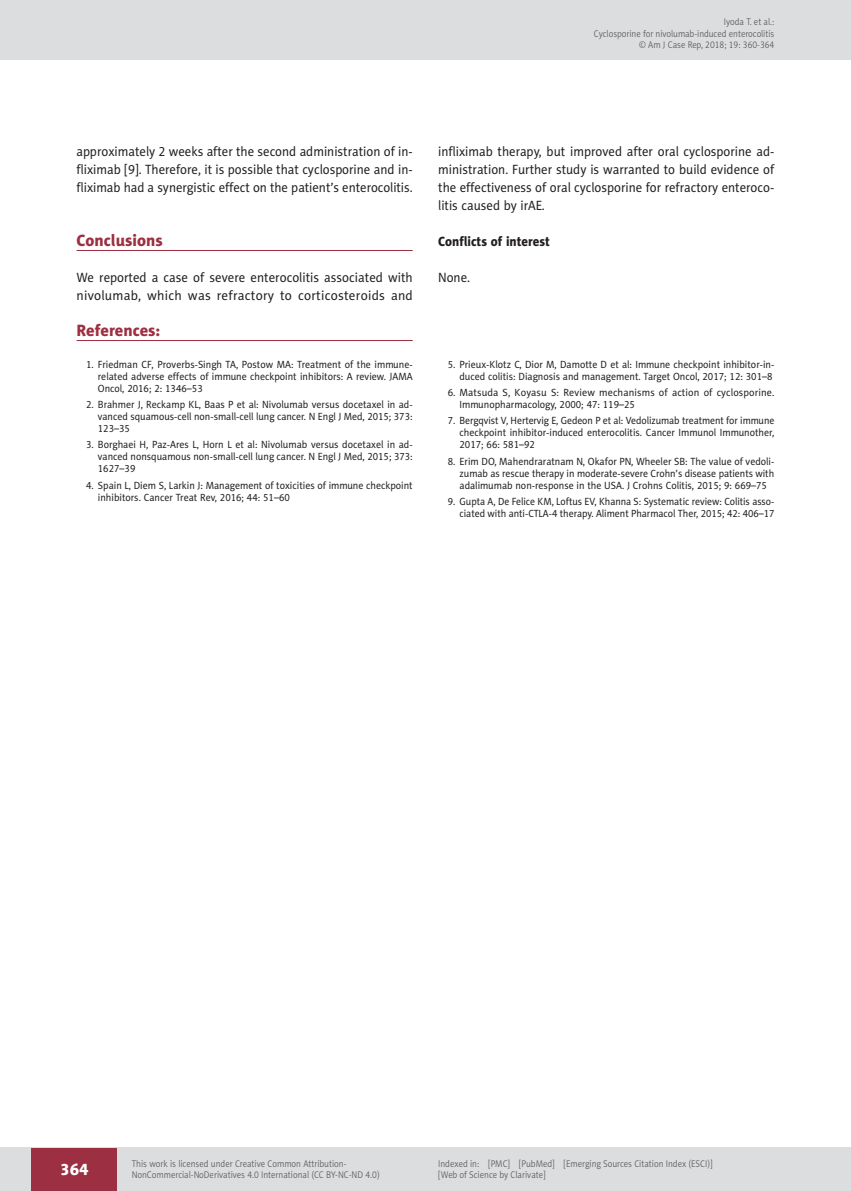
<style>
.page{position:relative;width:851px;height:1191px;background:#fff}
.page>*{position:absolute;margin:0;border:0;box-sizing:border-box;transform-origin:0 0}
.AJCR_Headline_1{font:16.5px "Naomi Sans EFN Heavy";color:#9d2f42}
.AJCR_Referencje_Tytu{font:16.5px "Naomi Sans EFN Heavy";color:#9d2f42}
.t1{font:16.5px "Naomi Sans EFN Heavy";color:#fff}
.AJCR_Body{font:13.5px/18px "Naomi Sans EFN";color:#231f20;text-align:justify;scale:.95 1}
.AJCR_Headline_2{font:13.5px "Naomi Sans EFN Heavy";color:#231f20;scale:.95 1}
.AJCR_Referencje_punk{font:10.5px/12px "Naomi Sans EFN";color:#231f20;text-align:justify;scale:.95 1}
.AJCR_Referencje_punk-2{font:10.5px/12px "Naomi Sans EFN";color:#231f20;text-align:justify;scale:.94 1}
.AJCR_Referencje_punk-3{font:10.5px/12px "Naomi Sans EFN";color:#231f20}
.t2{font:9.75px/11.2px "Naomi Sans EFN Light";color:#57585a;scale:.9 1}
</style>
<div class="page">
<hr style="left:77px;top:250px;width:335px;height:1px;background:#9d2f42">
<hr style="left:77px;top:340px;width:335px;height:1px;background:#9d2f42">
<div style="left:0;top:1148px;width:850px;height:43px;background:#dcdddf"></div>
<div style="left:32px;top:1147px;width:85px;height:43px;background:#9d2f42"></div>
<div style="left:0;top:0;width:850px;height:60px;background:#dcdddf"></div>
<p class="t2" style="left:593px;top:16px;width:202px;text-align:right">Iyoda T. et al.:<br>Cyclosporine for nivolumab-induced enterocolitis © Am J Case Rep, 2018; 19: 360-364</p>
<p class="AJCR_Body" style="left:77px;top:142px;width:355px">approximately 2 weeks after the second administration of in&shy;fliximab [9]. Therefore, it is possible that cyclosporine and in&shy;fliximab had a synergistic effect on the patient’s enterocolitis.</p>
<p class="AJCR_Headline_1" style="left:77px;top:230px;width:88px">Conclusions</p>
<p class="AJCR_Body" style="left:77px;top:268px;width:355px">We reported a case of severe enterocolitis associated with nivolumab, which was refractory to corticosteroids and</p>
<p class="AJCR_Referencje_Tytu" style="left:77px;top:320px;width:85px">References:</p>
<p class="AJCR_Referencje_punk" style="left:98px;top:358px;width:333px;text-indent:-12px">1. Friedman CF, Proverbs-Singh TA, Postow MA: Treatment of the immune&shy;related adverse effects of immune checkpoint inhibitors: A review. JAMA Oncol, 2016; 2: 1346–53</p>
<p class="AJCR_Referencje_punk" style="left:98px;top:399px;width:333px;text-indent:-12px">2. Brahmer J, Reckamp KL, Baas P et al: Nivolumab versus docetaxel in ad&shy;vanced squamous-cell non-small-cell lung cancer. N Engl J Med, 2015; 373:<br>123–35</p>
<p class="AJCR_Referencje_punk" style="left:98px;top:439px;width:333px;text-indent:-12px">3. Borghaei H, Paz-Ares L, Horn L et al: Nivolumab versus docetaxel in ad&shy;vanced nonsquamous non-small-cell lung cancer. N Engl J Med, 2015; 373:<br>1627–39</p>
<p class="AJCR_Referencje_punk" style="left:98px;top:479px;width:333px;text-indent:-12px">4. Spain L, Diem S, Larkin J: Management of toxicities of immune checkpoint inhibitors. Cancer Treat Rev, 2016; 44: 51–60</p>
<p class="AJCR_Body" style="left:438px;top:142px;width:355px">infliximab therapy, but improved after oral cyclosporine ad&shy;ministration. Further study is warranted to build evidence of the effectiveness of oral cyclosporine for refractory enteroco&shy;litis caused by irAE.</p>
<p class="AJCR_Headline_2" style="left:438px;top:233px;width:119px">Conflicts of interest</p>
<p class="AJCR_Body" style="left:438px;top:268px;width:35px">None.</p>
<p class="AJCR_Referencje_punk" style="left:447px;top:358px;width:345px;text-align:right">5. Prieux-Klotz C, Dior M, Damotte D et al: Immune checkpoint inhibitor-in&shy;duced colitis: Diagnosis and management. Target Oncol, 2017; 12: 301–8</p>
<p class="AJCR_Referencje_punk-3" style="left:459px;top:387px;width:316px;text-indent:-12px">6. Matsuda S, Koyasu S: Review mechanisms of action of cyclosporine.<br>Immunopharmacology, 2000; 47: 119–25</p>
<p class="AJCR_Referencje_punk-2" style="left:459px;top:415px;width:336px;text-indent:-12px">7. Bergqvist V, Hertervig E, Gedeon P et al: Vedolizumab treatment for immune checkpoint inhibitor-induced enterocolitis. Cancer Immunol Immunother, 2017; 66: 581–92</p>
<p class="AJCR_Referencje_punk" style="left:459px;top:455px;width:333px;text-indent:-12px">8. Erim DO, Mahendraratnam N, Okafor PN, Wheeler SB: The value of vedoli&shy;zumab as rescue therapy in moderate-severe Crohn’s disease patients with adalimumab non-response in the USA. J Crohns Colitis, 2015; 9: 669–75</p>
<p class="AJCR_Referencje_punk-2" style="left:447px;top:495px;width:349px;text-align:right">9. Gupta A, De Felice KM, Loftus EV, Khanna S: Systematic review: Colitis asso&shy;ciated with anti-CTLA-4 therapy. Aliment Pharmacol Ther, 2015; 42: 406–17</p>
<h1 class="t1" style="left:60px;top:1159px;width:30px">364</h1>
<p class="t2" style="left:132px;top:1158px;width:277px">This work is licensed under Creative Common Attribution-<br>NonCommercial-NoDerivatives 4.0 International (CC BY-NC-ND 4.0)</p>
<p class="t2" style="left:438px;top:1158px;width:306px">Indexed in: [PMC] [PubMed] [Emerging Sources Citation Index (ESCI)] [Web of Science by Clarivate]</p>
</div>
